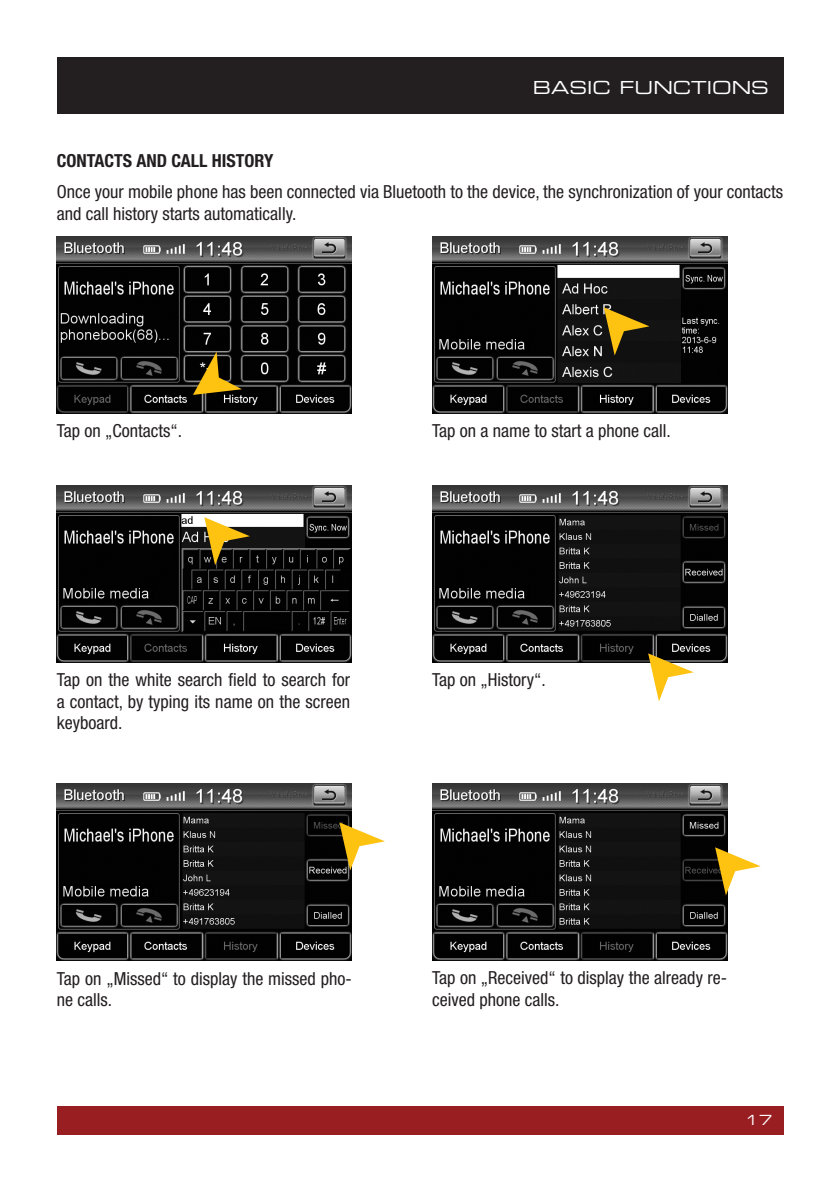
<style>
.page{position:relative;width:840px;height:1191px;background:#fff}
.page>*{position:absolute;margin:0;border:0;box-sizing:border-box;transform-origin:0 0}
.t1{font:condensed 18px/21.6px "Helvetica Neue";color:#231f20}
.t2{font:700 condensed 18px "Helvetica Neue";color:#231f20}
.t3{font:18px "Eurostile Extended Two";color:#fff}
.t4{font:14px "Eurostile Extended Two";color:#fff}
</style>
<div class="page">
<div style="left:57px;top:1106px;width:725px;height:28px;background:#981e21"></div>
<div style="left:57px;top:57px;width:725px;height:56px;background:#231f20"></div>
<img style="left:57px;top:237px;width:294px;height:177px">
<svg style="left:193px;top:351px;width:49px;height:44px;background:#634f15"></svg>
<img style="left:432px;top:237px;width:294px;height:177px">
<svg style="left:603px;top:307px;width:46px;height:48px;background:#5e4b11"></svg>
<img style="left:57px;top:486px;width:294px;height:177px">
<svg style="left:204px;top:517px;width:46px;height:48px;background:#88753c"></svg>
<img style="left:432px;top:486px;width:294px;height:177px">
<svg style="left:647px;top:653px;width:46px;height:48px"></svg>
<img style="left:57px;top:784px;width:294px;height:177px">
<svg style="left:339px;top:822px;width:46px;height:48px"></svg>
<img style="left:432px;top:784px;width:294px;height:177px">
<svg style="left:714px;top:847px;width:46px;height:48px"></svg>
<p class="t2" style="left:57px;top:150px;width:218px">CONTACTS AND CALL HISTORY</p>
<p class="t3" style="left:532px;top:75px;width:237px">BASIC FUNCTIONS</p>
<p class="t1" style="left:57px;top:181px;width:727px">Once your mobile phone has been connected via Bluetooth to the device, the synchronization of your contacts and call history starts automatically.</p>
<p class="t1" style="left:57px;top:420px;width:127px">Tap on „Contacts“.</p>
<p class="t1" style="left:432px;top:420px;width:240px">Tap on a name to start a phone call.</p>
<p class="t1" style="left:57px;top:669px;width:295px;text-align:justify">Tap on the white search field to search for a contact, by typing its name on the screen keyboard.</p>
<p class="t1" style="left:432px;top:669px;width:115px">Tap on „History“.</p>
<p class="t1" style="left:57px;top:967px;width:296px">Tap on „Missed“ to display the missed pho&shy;ne calls.</p>
<p class="t1" style="left:432px;top:967px;width:296px">Tap on „Received“ to display the already re&shy;ceived phone calls.</p>
<p class="t4" style="left:744px;top:1110px;width:28px">17</p>
</div>
